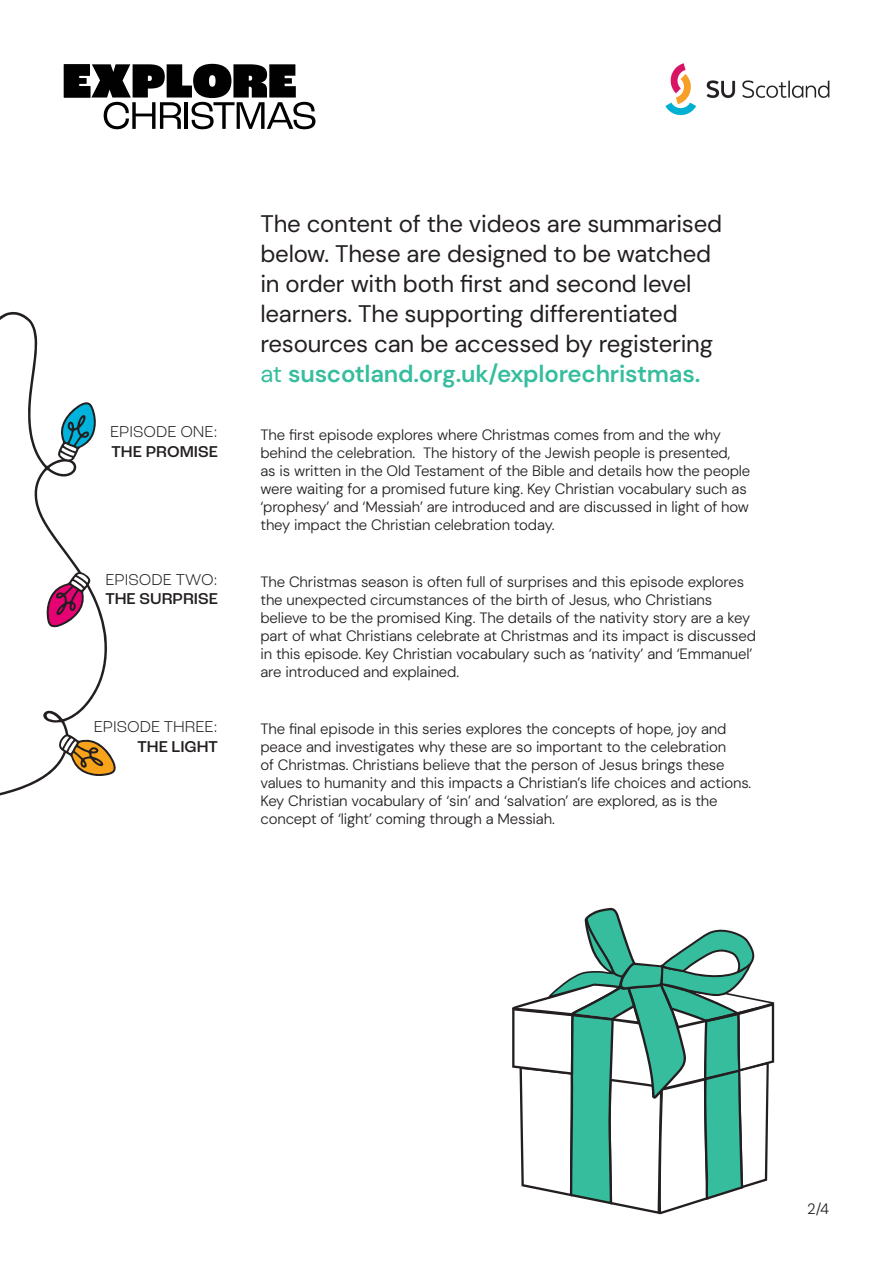
<style>
.page{position:relative;width:893px;height:1263px;background:#fff}
.page>*{position:absolute;margin:0;border:0;box-sizing:border-box;transform-origin:0 0}
.t1{font:24px/30px "DM Sans 18 pt";letter-spacing:-.01em;color:#231f20}
.t2{font:300 16.5px "Roc Grotesk";color:#231f20}
.t3{font:500 16.5px "Roc Grotesk";color:#231f20}
.t4{font:300 15px/18px "DM Sans 18 pt";letter-spacing:-.01em;color:#231f20}
.s1{color:#35bd9d}
.s2{font-weight:600;color:#35bd9d}
</style>
<div class="page">
<img style="left:665px;top:63px;width:165px;height:53px">
<svg style="left:64px;top:64px;width:251px;height:65px"></svg>
<svg style="left:0;top:311px;width:107px;height:485px"></svg>
<svg style="left:46px;top:713px;width:13px;height:7px"></svg>
<svg style="left:59px;top:734px;width:57px;height:42px"></svg>
<svg style="left:46px;top:572px;width:45px;height:56px"></svg>
<svg style="left:50px;top:401px;width:46px;height:73px"></svg>
<svg style="left:512px;top:908px;width:262px;height:306px"></svg>
<p class="t1" style="left:260px;top:209px;width:463px">The content of the videos are summarised below. These are designed to be watched in order with both first and second level learners. The supporting differentiated resources can be accessed by registering <span class="s1">at</span> <span class="s2">suscotland.org.uk/explorechristmas.</span></p>
<p class="t2" style="left:110px;top:422px;width:109px">EPISODE ONE:</p>
<p class="t3" style="left:112px;top:441px;width:108px">THE PROMISE</p>
<p class="t4" style="left:260px;top:425px;width:491px">The first episode explores where Christmas comes from and the why behind the celebration. The history of the Jewish people is presented,<br>as is written in the Old Testament of the Bible and details how the people were waiting for a promised future king. Key Christian vocabulary such as ‘prophesy’ and ‘Messiah’ are introduced and are discussed in light of how they impact the Christian celebration today.</p>
<p class="t2" style="left:105px;top:569px;width:114px">EPISODE TWO:</p>
<p class="t3" style="left:105px;top:589px;width:114px">THE SURPRISE</p>
<p class="t4" style="left:260px;top:573px;width:497px">The Christmas season is often full of surprises and this episode explores the unexpected circumstances of the birth of Jesus, who Christians believe to be the promised King. The details of the nativity story are a key part of what Christians celebrate at Christmas and its impact is discussed in this episode. Key Christian vocabulary such as ‘nativity’ and ‘Emmanuel’ are introduced and explained.</p>
<p class="t2" style="left:94px;top:717px;width:126px">EPISODE THREE:</p>
<p class="t3" style="left:137px;top:736px;width:82px">THE LIGHT</p>
<p class="t4" style="left:260px;top:720px;width:492px">The final episode in this series explores the concepts of hope, joy and peace and investigates why these are so important to the celebration<br>of Christmas. Christians believe that the person of Jesus brings these values to humanity and this impacts a Christian’s life choices and actions.<br>Key Christian vocabulary of ‘sin’ and ‘salvation’ are explored, as is the concept of ‘light’ coming through a Messiah.</p>
<p class="t4" style="left:807px;top:1200px;width:23px">2/4</p>
</div>
